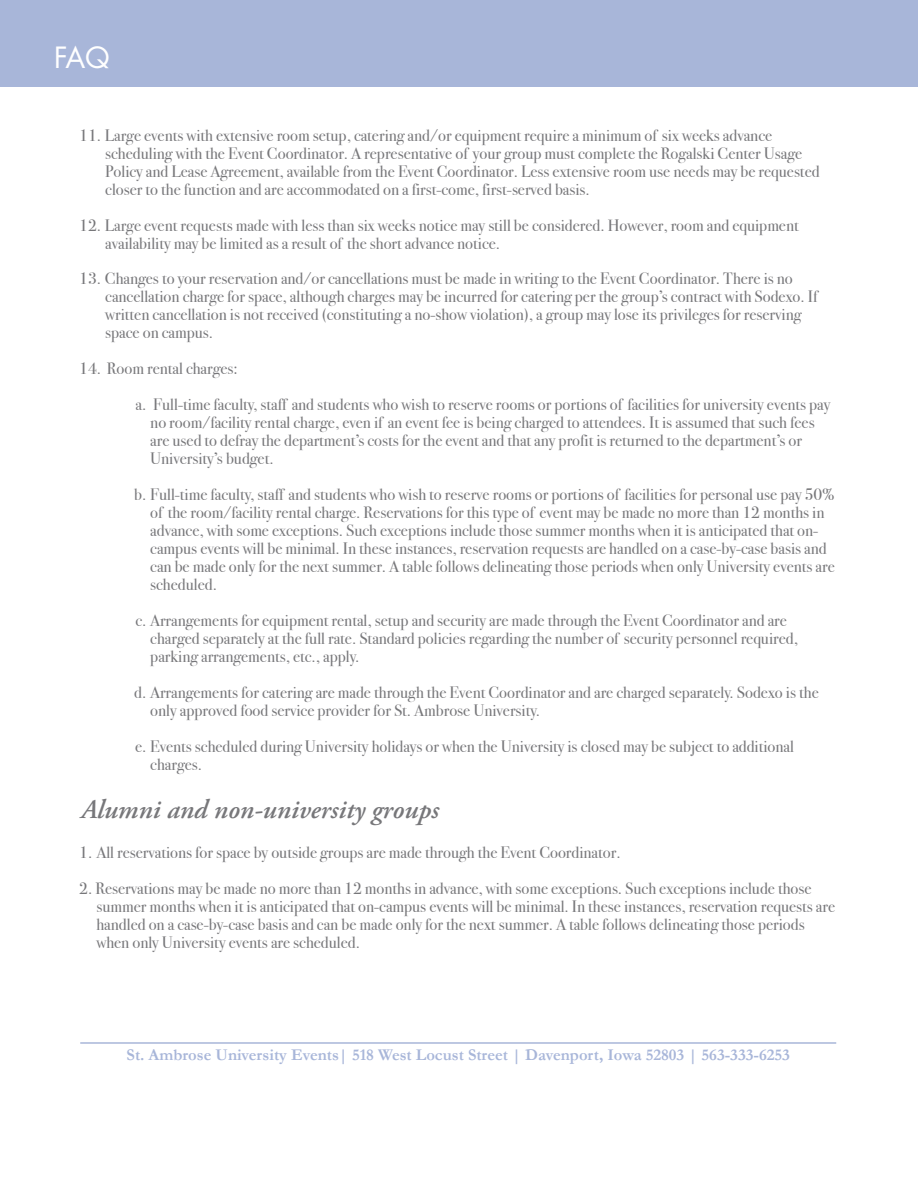
<style>
.page{position:relative;width:918px;height:1188px;background:#fff}
.page>*{position:absolute;margin:0;border:0;box-sizing:border-box;transform-origin:0 0}
.t1{font:28.5px "Futura";color:#fff}
.t2{font:italic 600 27px "Adobe Garamond Pro";color:#77777a}
.t3{font:16.5px/18px "Bodoni Svty Two ITCTT";color:#77777a}
.t4{font:700 16.5px "Garamond";color:#a8b6d9}
</style>
<div class="page">
<div style="left:0;top:0;width:918px;height:86px;background:#a8b6d9"></div>
<hr style="left:80px;top:1042px;width:756px;height:2px;background:#a8b6d9">
<p class="t1" style="left:54px;top:40px;width:57px">FAQ</p>
<p class="t3" style="left:105px;top:125px;width:716px;text-indent:-26px">11. Large events with extensive room setup, catering and/or equipment require a minimum of six weeks advance scheduling with the Event Coordinator. A representative of your group must complete the Rogalski Center Usage Policy and Lease Agreement, available from the Event Coordinator. Less extensive room use needs may be requested closer to the function and are accommodated on a first-come, first-served basis.</p>
<p class="t3" style="left:105px;top:215px;width:695px;text-indent:-26px">12. Large event requests made with less than six weeks notice may still be considered. However, room and equipment availability may be limited as a result of the short advance notice.</p>
<p class="t3" style="left:105px;top:268px;width:714px;text-indent:-26px">13. Changes to your reservation and/or cancellations must be made in writing to the Event Coordinator. There is no cancellation charge for space, although charges may be incurred for catering per the group’s contract with Sodexo. If written cancellation is not received (constituting a no-show violation), a group may lose its privileges for reserving space on campus.</p>
<p class="t3" style="left:136px;top:349px;width:696px;line-height:36px;text-indent:-56px">14. Room rental charges:<br>a. Full-time faculty, staff and students who wish to reserve rooms or portions of facilities for university events pay</p>
<p class="t3" style="left:150px;top:412px;width:666px">no room/facility rental charge, even if an event fee is being charged to attendees. It is assumed that such fees are used to defray the department’s costs for the event and that any profit is returned to the department’s or<br>University’s budget.</p>
<p class="t3" style="left:150px;top:484px;width:686px;text-indent:-16px">b. Full-time faculty, staff and students who wish to reserve rooms or portions of facilities for personal use pay 50% of the room/facility rental charge. Reservations for this type of event may be made no more than 12 months in advance, with some exceptions. Such exceptions include those summer months when it is anticipated that on&shy;campus events will be minimal. In these instances, reservation requests are handled on a case-by-case basis and can be made only for the next summer. A table follows delineating those periods when only University events are scheduled.</p>
<p class="t3" style="left:150px;top:610px;width:649px;text-indent:-15px">c. Arrangements for equipment rental, setup and security are made through the Event Coordinator and are charged separately at the full rate. Standard policies regarding the number of security personnel required, parking arrangements, etc., apply.</p>
<p class="t3" style="left:150px;top:682px;width:670px;text-indent:-16px">d. Arrangements for catering are made through the Event Coordinator and are charged separately. Sodexo is the only approved food service provider for St. Ambrose University.</p>
<p class="t3" style="left:150px;top:736px;width:645px;text-indent:-15px">e. Events scheduled during University holidays or when the University is closed may be subject to additional charges.</p>
<p class="t2" style="left:81px;top:794px;width:360px">Alumni and non-university groups</p>
<p class="t3" style="left:79px;top:841px;width:543px">1. All reservations for space by outside groups are made through the Event Coordinator.</p>
<p class="t3" style="left:96px;top:877px;width:740px;text-indent:-17px">2. Reservations may be made no more than 12 months in advance, with some exceptions. Such exceptions include those summer months when it is anticipated that on-campus events will be minimal. In these instances, reservation requests are handled on a case-by-case basis and can be made only for the next summer. A table follows delineating those periods when only University events are scheduled.</p>
<p class="t4" style="left:127px;top:1045px;width:665px">St. Ambrose University Events| 518 West Locust Street | Davenport, Iowa 52803 | 563-333-6253</p>
</div>
